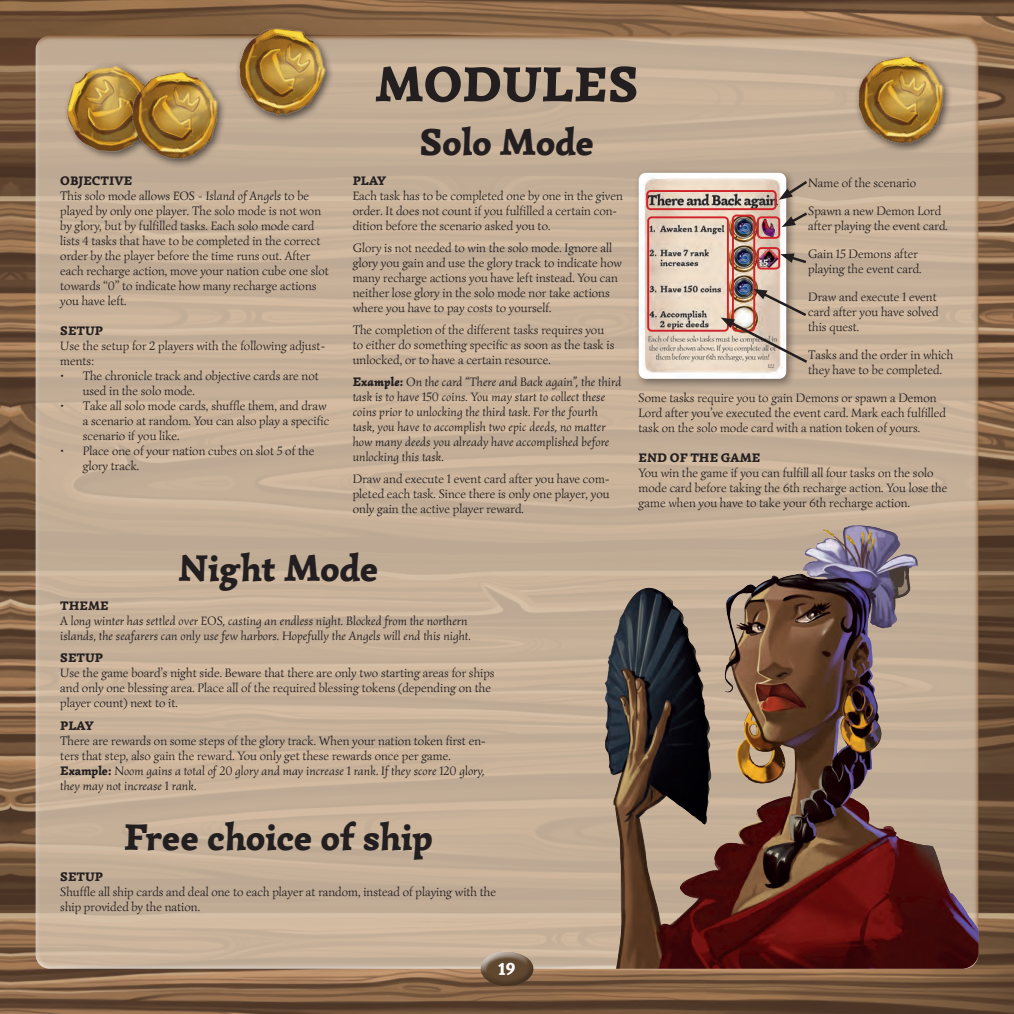
<style>
.page{position:relative;width:1014px;height:1014px;background:#fff}
.page>*{position:absolute;margin:0;border:0;box-sizing:border-box;transform-origin:0 0}
.t1{font:900 50px "Simonetta";letter-spacing:.005em;color:#231f20}
.t2{font:900 37.5px "Simonetta";color:#231f20}
.t3{font:900 17.5px "Simonetta";color:#fff}
.t4{font:12.5px/15px "Simonetta";color:#231f20}
.t5{font:italic 12.5px/15px "Simonetta";color:#231f20}
.t6{font:900 12.5px "Simonetta";letter-spacing:.005em;color:#231f20}
.s1{font-weight:900}
.s2{font-style:italic}
.s3{font-weight:900;font-style:normal}
</style>
<div class="page">
<img style="left:0;top:0;width:1013px;height:1013px">
<div style="left:34px;top:34px;width:944px;height:932px;background:linear-gradient(to right,#c7b199,#c7b098)"></div>
<img style="left:582px;top:522px;width:396px;height:446px">
<div style="left:633px;top:168px;width:163px;height:221px;background:#231f20;opacity:.5"></div>
<img style="left:638px;top:173px;width:148px;height:206px">
<div style="left:646px;top:190px;width:130px;height:20px;border:2px solid #d1232a;border-radius:4px"></div>
<div style="left:757px;top:216px;width:23px;height:23px;border:2px solid #d1232a;border-radius:4px"></div>
<div style="left:757px;top:247px;width:23px;height:22px;border:2px solid #d1232a;border-radius:4px"></div>
<div style="left:732px;top:214px;width:23px;height:118px;border:2px solid #d1232a;border-radius:4px"></div>
<div style="left:647px;top:216px;width:81px;height:116px;border:2px solid #d1232a;border-radius:4px"></div>
<svg style="left:778px;top:178px;width:31px;height:22px"></svg>
<svg style="left:781px;top:210px;width:28px;height:17px"></svg>
<svg style="left:780px;top:253px;width:29px;height:12px"></svg>
<img style="left:720px;top:289px;width:89px;height:76px">
<img style="left:42px;top:41px;width:138px;height:138px">
<img style="left:112px;top:54px;width:123px;height:126px">
<img style="left:212px;top:3px;width:135px;height:137px">
<img style="left:838px;top:38px;width:122px;height:126px">
<div style="left:479px;top:950px;width:56px;height:23px;background:#fff;opacity:.75"></div>
<div style="left:479px;top:958px;width:56px;height:28px;background:#231f20;opacity:.31"></div>
<p class="t1" style="left:375px;top:53px;width:264px">MODULES</p>
<p class="t4" style="left:60px;top:173px;width:270px"><span class="s1">OBJECTIVE<br></span>This solo mode allows <span class="s2">EOS - Island of Angels</span> to be played by only one player. The solo mode is not won by glory, but by fulfilled tasks. Each solo mode card lists 4 tasks that have to be completed in the correct order by the player before the time runs out. After each recharge action, move your nation cube one slot towards “0” to indicate how many recharge actions you have left.</p>
<p class="t4" style="left:60px;top:323px;width:267px"><span class="s1">SETUP<br></span>Use the setup for 2 players with the following adjust&shy;ments:</p>
<p class="t4" style="left:83px;top:368px;width:238px;text-indent:-23px">• The chronicle track and objective cards are not used in the solo mode.</p>
<p class="t4" style="left:83px;top:398px;width:248px;text-indent:-23px">• Take all solo mode cards, shuffle them, and draw a scenario at random. You can also play a specific scenario if you like.</p>
<p class="t4" style="left:83px;top:443px;width:233px;text-indent:-23px">• Place one of your nation cubes on slot 5 of the glory track.</p>
<p class="t2" style="left:419px;top:119px;width:176px">Solo Mode</p>
<p class="t4" style="left:353px;top:173px;width:271px"><span class="s1">PLAY<br></span>Each task has to be completed one by one in the given order. It does not count if you fulfilled a certain con&shy;dition before the scenario asked you to.</p>
<p class="t4" style="left:353px;top:240px;width:271px">Glory is not needed to win the solo mode. Ignore all glory you gain and use the glory track to indicate how many recharge actions you have left instead. You can neither lose glory in the solo mode nor take actions where you have to pay costs to yourself.</p>
<p class="t4" style="left:353px;top:322px;width:263px">The completion of the different tasks requires you to either do something specific as soon as the task is unlocked, or to have a certain resource.</p>
<p class="t5" style="left:353px;top:374px;width:270px"><span class="s1">Example:</span> On the card “There and Back again”, the third task is to have 150 coins. You may start to collect these coins prior to unlocking the third task. For the fourth task, you have to accomplish two epic deeds, no matter how many deeds you already have accomplished before unlocking this task.</p>
<p class="t4" style="left:353px;top:471px;width:258px;text-align:justify">Draw and execute 1 event card after you have com&shy;pleted each task. Since there is only one player, you only gain the active player reward.</p>
<p class="t2" style="left:178px;top:545px;width:202px">Night Mode</p>
<p class="t5" style="left:60px;top:598px;width:412px"><span class="s3">THEME<br></span>A long winter has settled over EOS, casting an endless night. Blocked from the northern islands, the seafarers can only use few harbors. Hopefully the Angels will end this night.</p>
<p class="t6" style="left:60px;top:650px;width:44px">SETUP</p>
<p class="t4" style="left:60px;top:665px;width:436px">Use the game board’s night side. Beware that there are only two starting areas for ships and only one blessing area. Place all of the required blessing tokens (depending on the player count) next to it.</p>
<p class="t6" style="left:60px;top:717px;width:35px">PLAY</p>
<p class="t4" style="left:60px;top:732px;width:427px">There are rewards on some steps of the glory track. When your nation token first en&shy;ters that step, also gain the reward. You only get these rewards once per game.</p>
<p class="t5" style="left:60px;top:762px;width:426px"><span class="s3">Example:</span> Noom gains a total of 20 glory and may increase 1 rank. If they score 120 glory, they may not increase 1 rank.</p>
<p class="t2" style="left:124px;top:813px;width:310px">Free choice of ship</p>
<p class="t6" style="left:60px;top:868px;width:44px">SETUP</p>
<p class="t4" style="left:60px;top:884px;width:437px">Shuffle all ship cards and deal one to each player at random, instead of playing with the ship provided by the nation.</p>
<p class="t4" style="left:808px;top:175px;width:109px">Name of the scenario</p>
<p class="t4" style="left:808px;top:203px;width:141px">Spawn a new Demon Lord after playing the event card.</p>
<p class="t4" style="left:808px;top:246px;width:115px">Gain 15 Demons after playing the event card.</p>
<p class="t4" style="left:808px;top:289px;width:132px">Draw and execute 1 event card after you have solved this quest.</p>
<p class="t4" style="left:808px;top:347px;width:147px">Tasks and the order in which they have to be completed.</p>
<p class="t4" style="left:638px;top:390px;width:309px">Some tasks require you to gain Demons or spawn a Demon<br>Lord after you’ve executed the event card. Mark each fulfilled task on the solo mode card with a nation token of yours.</p>
<p class="t6" style="left:638px;top:449px;width:123px">END OF THE GAME</p>
<p class="t4" style="left:638px;top:465px;width:310px">You win the game if you can fulfill all four tasks on the solo mode card before taking the 6th recharge action. You lose the game when you have to take your 6th recharge action.</p>
<h3 class="t3" style="left:498px;top:958px;width:19px">19</h3>
</div>
